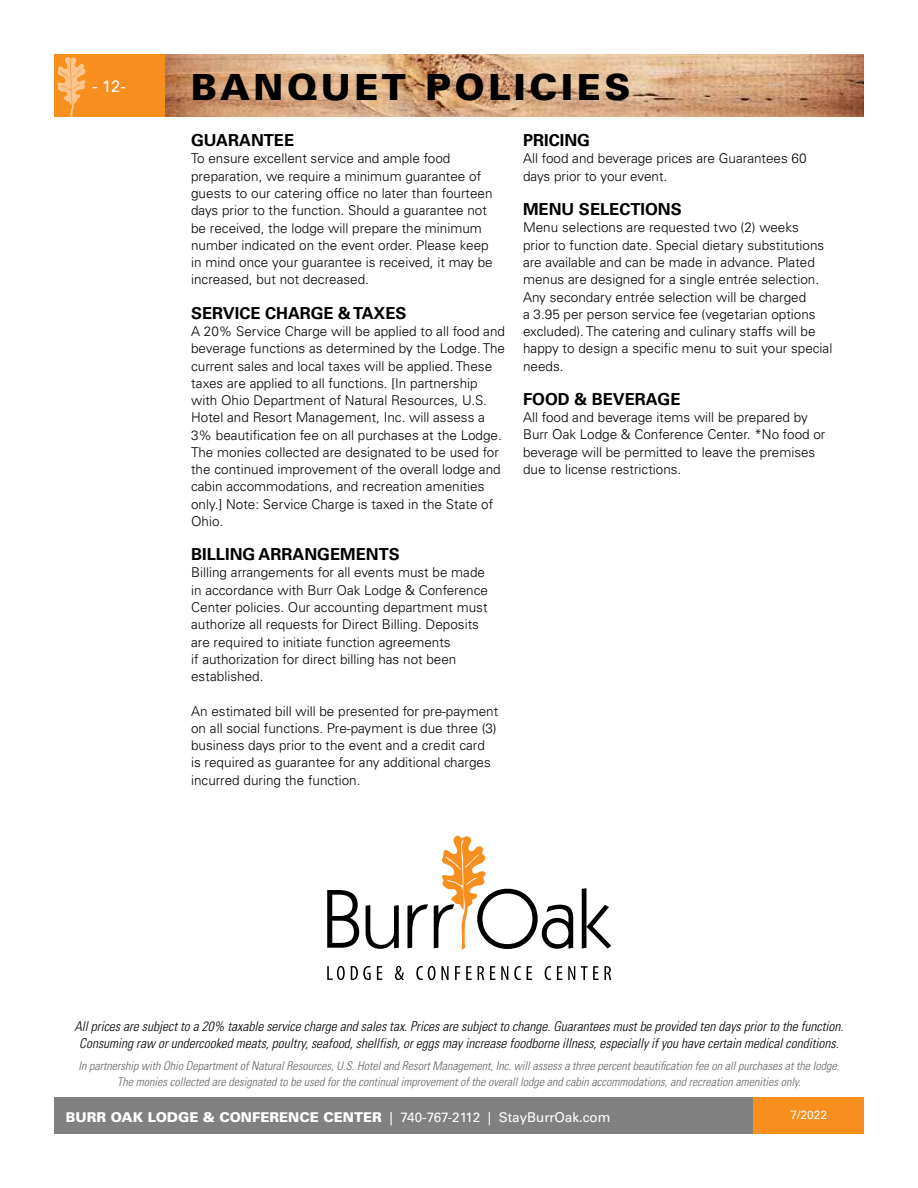
<style>
.page{position:relative;width:918px;height:1188px;background:#fff}
.page>*{position:absolute;margin:0;border:0;box-sizing:border-box;transform-origin:0 0}
.t1{font:900 36px "Univers LT Std";letter-spacing:.1em;color:#000}
.t2{font:700 16.5px "Univers LT Std";color:#000}
.t3{font:16.5px "Univers LT Std";color:#fff}
.t4{font:300 13.5px/17.2px "Univers LT Std";color:#000}
.t5{font:italic 300 condensed 13.5px/16.2px "Univers LT Std";color:#000;text-align:center}
.t6{font:900 13.5px "Univers LT Std";color:#fff}
.t7{font:italic 300 condensed 12px/16.2px "Univers LT Std";color:#636466;text-align:center}
.t8{font:12px "Univers LT Std";color:#fff}
.s1{font-weight:400}
</style>
<div class="page">
<div style="left:54px;top:1097px;width:700px;height:37px;background:#808080"></div>
<img style="left:164px;top:54px;width:700px;height:63px">
<div style="left:54px;top:54px;width:110px;height:63px;background:#f78e1e"></div>
<div style="left:754px;top:1097px;width:110px;height:37px;background:#f78e1e"></div>
<svg style="left:57px;top:57px;width:29px;height:60px"></svg>
<svg style="left:327px;top:890px;width:32px;height:58px"></svg>
<svg style="left:366px;top:905px;width:33px;height:44px"></svg>
<svg style="left:408px;top:904px;width:20px;height:44px"></svg>
<svg style="left:582px;top:888px;width:29px;height:61px"></svg>
<svg style="left:434px;top:835px;width:139px;height:115px"></svg>
<svg style="left:327px;top:966px;width:18px;height:14px"></svg>
<svg style="left:351px;top:966px;width:20px;height:14px"></svg>
<svg style="left:377px;top:966px;width:5px;height:14px"></svg>
<svg style="left:395px;top:966px;width:9px;height:14px"></svg>
<svg style="left:416px;top:966px;width:33px;height:14px"></svg>
<svg style="left:455px;top:966px;width:5px;height:14px"></svg>
<svg style="left:466px;top:966px;width:6px;height:14px"></svg>
<svg style="left:478px;top:966px;width:6px;height:14px"></svg>
<svg style="left:490px;top:966px;width:5px;height:14px"></svg>
<svg style="left:501px;top:966px;width:7px;height:14px"></svg>
<svg style="left:514px;top:966px;width:7px;height:14px"></svg>
<svg style="left:527px;top:966px;width:5px;height:14px"></svg>
<svg style="left:545px;top:966px;width:6px;height:14px"></svg>
<svg style="left:557px;top:966px;width:5px;height:14px"></svg>
<svg style="left:568px;top:966px;width:7px;height:14px"></svg>
<svg style="left:581px;top:966px;width:30px;height:14px"></svg>
<p class="t3" style="left:92px;top:76px;width:35px">- 12-</p>
<h1 class="t1" style="left:191px;top:64px;width:441px">BANQUET POLICIES</h1>
<p class="t2" style="left:191px;top:131px;width:104px">GUARANTEE</p>
<p class="t4" style="left:191px;top:150px;width:303px">To ensure excellent service and ample food preparation, we require a minimum guarantee of guests to our catering office no later than fourteen days prior to the function. Should a guarantee not be received, the lodge will prepare the minimum number indicated on the event order. Please keep in mind once your guarantee is received, it may be increased, but not decreased.</p>
<p class="t2" style="left:191px;top:303px;width:217px">SERVICE CHARGE &amp; TAXES</p>
<p class="t4" style="left:191px;top:323px;width:315px">A 20% Service Charge will be applied to all food and beverage functions as determined by the Lodge. The current sales and local taxes will be applied. These taxes are applied to all functions. [In partnership with Ohio Department of Natural Resources, U.S.<br>Hotel and Resort Management, Inc. will assess a 3% beautification fee on all purchases at the Lodge.<br>The monies collected are designated to be used for the continued improvement of the overall lodge and cabin accommodations, and recreation amenities only.] Note: Service Charge is taxed in the State of Ohio.</p>
<p class="t2" style="left:191px;top:545px;width:210px">BILLING ARRANGEMENTS</p>
<p class="t4" style="left:191px;top:564px;width:298px">Billing arrangements for all events must be made in accordance with Burr Oak Lodge &amp; Conference Center policies. Our accounting department must authorize all requests for Direct Billing. Deposits are required to initiate function agreements<br>if authorization for direct billing has not been established.</p>
<p class="t4" style="left:191px;top:702px;width:309px">An estimated bill will be presented for pre-payment on all social functions. Pre-payment is due three (3) business days prior to the event and a credit card<br>is required as guarantee for any additional charges incurred during the function.</p>
<p class="t2" style="left:523px;top:131px;width:68px">PRICING</p>
<p class="t4" style="left:523px;top:150px;width:285px">All food and beverage prices are Guarantees 60 days prior to your event.</p>
<p class="t2" style="left:523px;top:200px;width:160px">MENU SELECTIONS</p>
<p class="t4" style="left:523px;top:219px;width:311px">Menu selections are requested two (2) weeks<br>prior to function date. Special dietary substitutions are available and can be made in advance. Plated menus are designed for a single entrée selection.<br>Any secondary entrée selection will be charged<br>a 3.95 per person service fee (vegetarian options excluded). The catering and culinary staffs will be happy to design a specific menu to suit your special needs.</p>
<p class="t2" style="left:523px;top:390px;width:159px">FOOD &amp; BEVERAGE</p>
<p class="t4" style="left:523px;top:409px;width:304px">All food and beverage items will be prepared by Burr Oak Lodge &amp; Conference Center. *No food or beverage will be permitted to leave the premises due to license restrictions.</p>
<p class="t5" style="left:74px;top:1019px;width:771px">All prices are subject to a 20% taxable service charge and sales tax. Prices are subject to change. Guarantees must be provided ten days prior to the function.<br>Consuming raw or undercooked meats, poultry, seafood, shellfish, or eggs may increase foodborne illness, especially if you have certain medical conditions.</p>
<p class="t7" style="left:79px;top:1057px;width:762px">In partnership with Ohio Department of Natural Resources, U.S. Hotel and Resort Management, Inc. will assess a three percent beautification fee on all purchases at the lodge.<br>The monies collected are designated to be used for the continual improvement of the overall lodge and cabin accommodations, and recreation amenities only.</p>
<p class="t6" style="left:66px;top:1108px;width:546px">BURR OAK LODGE &amp; CONFERENCE CENTER <span class="s1">| 740-767-2112 | StayBurrOak.com</span></p>
<p class="t8" style="left:791px;top:1108px;width:38px">7/2022</p>
</div>
